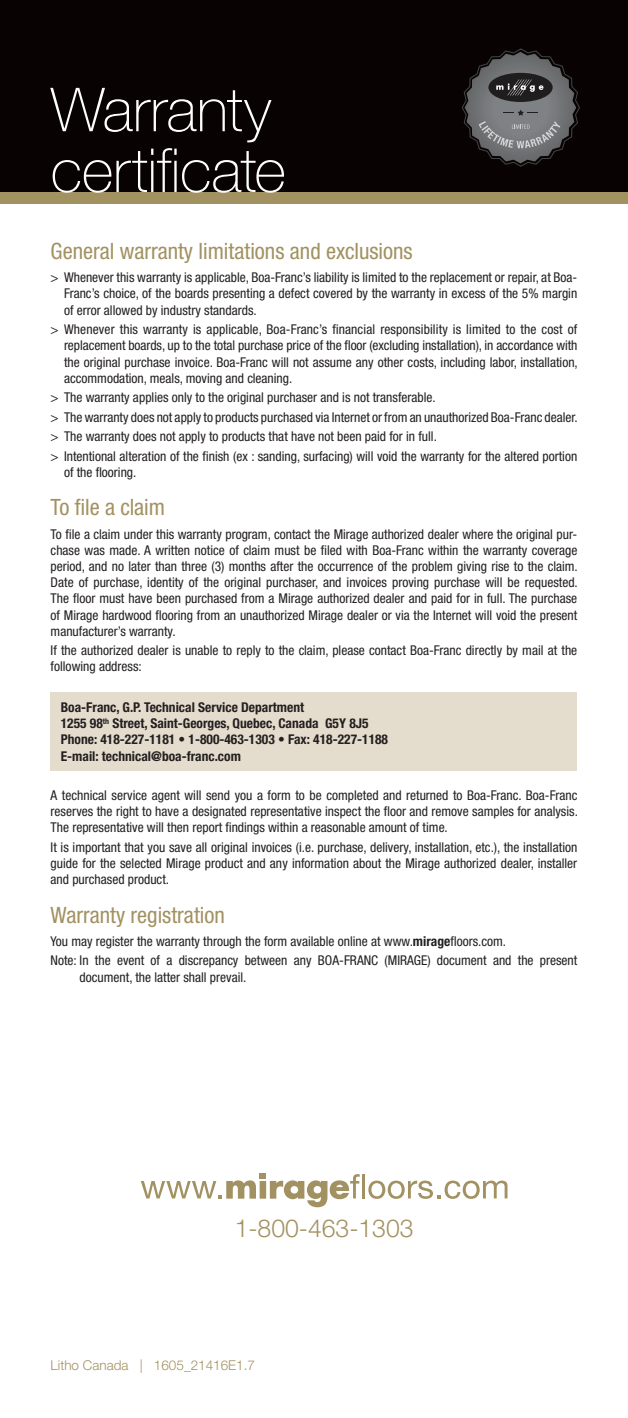
<style>
.page{position:relative;width:628px;height:1418px;background:#fff}
.page>*{position:absolute;margin:0;border:0;box-sizing:border-box;transform-origin:0 0}
.Gros_titre_niveau_1{font:100 60.75px/60.8px "Helvetica Neue LT Std";letter-spacing:-.005em;color:#fff}
.Garantie_texte_coura{font:300 24.75px "Helvetica Neue LT Std";color:#a29161}
.Garantie_Titre_1{font:condensed 22.5px "Helvetica Neue LT Std";color:#a29161}
.Garantie_texte_coura-2{font:condensed 13.5px/16.2px "Helvetica Neue LT Std";color:#231f20;text-align:justify}
.Garantie_texte_coura-3{font:700 condensed 13.5px/16.2px "Helvetica Neue LT Std";color:#231f20}
.t1{font:300 13.5px "Helvetica Neue LT Std";color:#a29161}
.s1{font-weight:700}
</style>
<div class="page">
<div style="left:0;top:0;width:628px;height:192px;background:#080302"></div>
<div style="left:0;top:192px;width:628px;height:12px;background:#a29161"></div>
<div style="left:51px;top:692px;width:526px;height:78px;background:#e4dccc"></div>
<hr style="left:362px;top:1174px;width:3px;height:24px;background:#a29161">
<svg style="left:368px;top:1180px;width:139px;height:18px"></svg>
<svg style="left:141px;top:1173px;width:219px;height:34px"></svg>
<svg style="left:462px;top:49px;width:117px;height:117px"></svg>
<p class="Gros_titre_niveau_1" style="left:51px;top:79px;width:237px">Warranty certificate</p>
<p class="Garantie_Titre_1" style="left:51px;top:238px;width:364px">General warranty limitations and exclusions</p>
<p class="Garantie_texte_coura-2" style="left:64px;top:269px;width:515px;text-indent:-13px">&gt; Whenever this warranty is applicable, Boa-Franc’s liability is limited to the replacement or repair, at Boa-Franc’s choice, of the boards presenting a defect covered by the warranty in excess of the 5% margin of error allowed by industry standards.</p>
<p class="Garantie_texte_coura-2" style="left:64px;top:321px;width:515px;text-indent:-13px">&gt; Whenever this warranty is applicable, Boa-Franc’s financial responsibility is limited to the cost of replacement boards, up to the total purchase price of the floor (excluding installation), in accordance with the original purchase invoice. Boa-Franc will not assume any other costs, including labor, installation, accommodation, meals, moving and cleaning.</p>
<p class="Garantie_texte_coura-2" style="left:51px;top:389px;width:386px">&gt; The warranty applies only to the original purchaser and is not transferable.</p>
<p class="Garantie_texte_coura-2" style="left:51px;top:409px;width:528px">&gt; The warranty does not apply to products purchased via Internet or from an unauthorized Boa‑Franc dealer.</p>
<p class="Garantie_texte_coura-2" style="left:51px;top:428px;width:388px">&gt; The warranty does not apply to products that have not been paid for in full.</p>
<p class="Garantie_texte_coura-2" style="left:64px;top:447px;width:515px;text-indent:-13px">&gt; Intentional alteration of the finish (ex : sanding, surfacing) will void the warranty for the altered portion of the flooring.</p>
<p class="Garantie_Titre_1" style="left:51px;top:494px;width:116px">To file a claim</p>
<p class="Garantie_texte_coura-2" style="left:51px;top:525px;width:529px">To file a claim under this warranty program, contact the Mirage authorized dealer where the original pur&shy;chase was made. A written notice of claim must be filed with Boa-Franc within the warranty coverage period, and no later than three (3) months after the occurrence of the problem giving rise to the claim.<br>Date of purchase, identity of the original purchaser, and invoices proving purchase will be requested.<br>The floor must have been purchased from a Mirage authorized dealer and paid for in full. The purchase of Mirage hardwood flooring from an unauthorized Mirage dealer or via the Internet will void the present manufacturer’s warranty.</p>
<p class="Garantie_texte_coura-2" style="left:51px;top:642px;width:528px">If the authorized dealer is unable to reply to the claim, please contact Boa-Franc directly by mail at the following address:</p>
<p class="Garantie_texte_coura-3" style="left:61px;top:699px;width:329px">Boa-Franc, G.P. Technical Service Department<br>1255 98<sup>th</sup> Street, Saint-Georges, Quebec, Canada G5Y 8J5<br>Phone: 418-227-1181 • 1-800-463-1303 • Fax: 418-227-1188<br>E-mail: technical@boa-franc.com</p>
<p class="Garantie_texte_coura-2" style="left:51px;top:787px;width:529px">A technical service agent will send you a form to be completed and returned to Boa-Franc. Boa-Franc reserves the right to have a designated representative inspect the floor and remove samples for analysis.<br>The representative will then report findings within a reasonable amount of time.</p>
<p class="Garantie_texte_coura-2" style="left:51px;top:838px;width:528px">It is important that you save all original invoices (i.e. purchase, delivery, installation, etc.), the installation guide for the selected Mirage product and any information about the Mirage authorized dealer, installer and purchased product.</p>
<p class="Garantie_Titre_1" style="left:51px;top:902px;width:176px">Warranty registration</p>
<p class="Garantie_texte_coura-2" style="left:51px;top:933px;width:457px">You may register the warranty through the form available online at www.<span class="s1">mirage</span>floors.com.</p>
<p class="Garantie_texte_coura-2" style="left:80px;top:952px;width:499px;text-indent:-29px">Note: In the event of a discrepancy between any BOA-FRANC (MIRAGE) document and the present document, the latter shall prevail.</p>
<p class="Garantie_texte_coura" style="left:235px;top:1213px;width:180px">1-800-463-1303</p>
<p class="t1" style="left:51px;top:1357px;width:206px">Litho Canada | 1605_21416E1.7</p>
</div>
